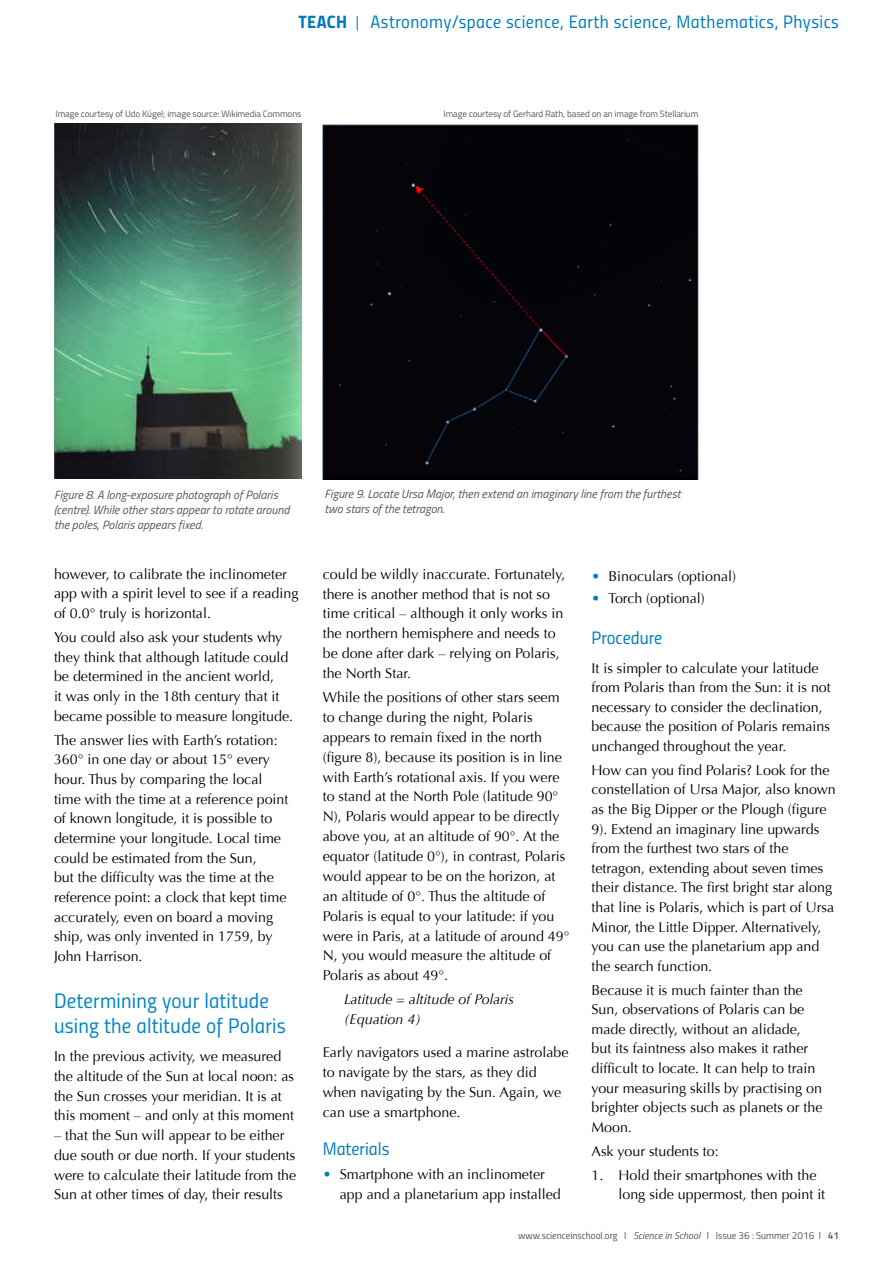
<style>
.page{position:relative;width:893px;height:1263px;background:#fff}
.page>*{position:absolute;margin:0;border:0;box-sizing:border-box;transform-origin:0 0}
.t1{font:21px/25.3px "Titillium Regular Upright";letter-spacing:.01em;color:#0085c2}
.t2{font:18px "Titillium Regular Upright";letter-spacing:.025em;color:#007abb}
.t3{font:18px "Titillium Regular Upright";color:#007abb}
.t4{font:14.25px/19.6px "Optima";color:#000}
.t5{font:italic 14.25px/19.8px "Optima";color:#000}
.t6{font:italic 12px/15px "Titillium";color:#565656}
.t7{font:10.05px "Titillium Regular Upright";color:#565656}
.t8{font:9.15px "Titillium";letter-spacing:-.01em;color:#565656}
.s1{font-family:"Titillium Bold Upright"}
.s2{font-size:15px}
.s3{color:#007abb}
.s4{font-family:"Titillium";font-style:italic}
.s5{font-family:"Titillium Semibold Upright"}
</style>
<div class="page">
<img style="left:54px;top:123px;width:248px;height:356px">
<div style="left:323px;top:124px;width:376px;height:355px;background:#040409"></div>
<p class="t2" style="left:299px;top:9px;width:542px"><span class="s1">TEACH</span> <span class="s2">|</span> Astronomy/space science, Earth science, Mathematics, Physics</p>
<p class="t8" style="left:56px;top:108px;width:247px">Image courtesy of Udo Kügel; image source: Wikimedia Commons</p>
<p class="t8" style="left:443px;top:108px;width:256px">Image courtesy of Gerhard Rath, based on an image from Stellarium</p>
<p class="t6" style="left:54px;top:487px;width:237px">Figure 8. A long-exposure photograph of Polaris (centre). While other stars appear to rotate around the poles, Polaris appears fixed.</p>
<p class="t6" style="left:324px;top:486px;width:358px">Figure 9. Locate Ursa Major, then extend an imaginary line from the furthest two stars of the tetragon.</p>
<p class="t4" style="left:54px;top:564px;width:246px">however, to calibrate the inclinometer app with a spirit level to see if a reading of 0.0° truly is horizontal.</p>
<p class="t4" style="left:54px;top:627px;width:241px">You could also ask your students why they think that although latitude could be determined in the ancient world,<br>it was only in the 18th century that it became possible to measure longitude.</p>
<p class="t4" style="left:54px;top:730px;width:236px">The answer lies with Earth’s rotation:<br>360° in one day or about 15° every hour. Thus by comparing the local time with the time at a reference point of known longitude, it is possible to determine your longitude. Local time could be estimated from the Sun,<br>but the difficulty was the time at the reference point: a clock that kept time accurately, even on board a moving ship, was only invented in 1759, by John Harrison.</p>
<h1 class="t1" style="left:54px;top:987px;width:233px">Determining your latitude using the altitude of Polaris</h1>
<p class="t4" style="left:54px;top:1047px;width:242px">In the previous activity, we measured the altitude of the Sun at local noon: as the Sun crosses your meridian. It is at this moment – and only at this moment</p>
<p class="t4" style="left:54px;top:1126px;width:244px">– that the Sun will appear to be either due south or due north. If your students were to calculate their latitude from the Sun at other times of day, their results</p>
<p class="t4" style="left:323px;top:564px;width:244px">could be wildly inaccurate. Fortunately, there is another method that is not so time critical – although it only works in the northern hemisphere and needs to be done after dark – relying on Polaris, the North Star.</p>
<p class="t4" style="left:323px;top:688px;width:248px">While the positions of other stars seem to change during the night, Polaris appears to remain fixed in the north (figure 8), because its position is in line with Earth’s rotational axis. If you were to stand at the North Pole (latitude 90° N), Polaris would appear to be directly above you, at an altitude of 90°. At the equator (latitude 0°), in contrast, Polaris would appear to be on the horizon, at an altitude of 0°. Thus the altitude of Polaris is equal to your latitude: if you were in Paris, at a latitude of around 49° N, you would measure the altitude of Polaris as about 49°.</p>
<p class="t5" style="left:344px;top:990px;width:171px">Latitude = altitude of Polaris (Equation 4)</p>
<p class="t4" style="left:323px;top:1043px;width:247px">Early navigators used a marine astrolabe to navigate by the stars, as they did when navigating by the Sun. Again, we can use a smartphone.</p>
<p class="t3" style="left:323px;top:1135px;width:68px">Materials</p>
<p class="t4" style="left:340px;top:1165px;width:222px;text-indent:-17px"><span class="s3">•</span> Smartphone with an inclinometer app and a planetarium app installed</p>
<p class="t4" style="left:591px;top:566px;width:146px"><span class="s3">•</span> Binoculars (optional)</p>
<p class="t4" style="left:591px;top:589px;width:115px"><span class="s3">•</span> Torch (optional)</p>
<p class="t3" style="left:591px;top:625px;width:72px">Procedure</p>
<p class="t4" style="left:591px;top:658px;width:241px">It is simpler to calculate your latitude from Polaris than from the Sun: it is not necessary to consider the declination, because the position of Polaris remains unchanged throughout the year.</p>
<p class="t4" style="left:591px;top:760px;width:246px">How can you find Polaris? Look for the constellation of Ursa Major, also known as the Big Dipper or the Plough (figure 9). Extend an imaginary line upwards from the furthest two stars of the tetragon, extending about seven times their distance. The first bright star along that line is Polaris, which is part of Ursa Minor, the Little Dipper. Alternatively, you can use the planetarium app and the search function.</p>
<p class="t4" style="left:591px;top:980px;width:233px">Because it is much fainter than the Sun, observations of Polaris can be made directly, without an alidade, but its faintness also makes it rather difficult to locate. It can help to train your measuring skills by practising on brighter objects such as planets or the Moon.</p>
<p class="t4" style="left:591px;top:1141px;width:129px">Ask your students to:</p>
<p class="t4" style="left:618px;top:1165px;width:208px;text-indent:-27px">1. Hold their smartphones with the long side uppermost, then point it</p>
<p class="t7" style="left:518px;top:1228px;width:322px">www.scienceinschool.org I <span class="s4">Science in School</span> I Issue 36 : Summer 2016 I <span class="s5">41</span></p>
</div>
